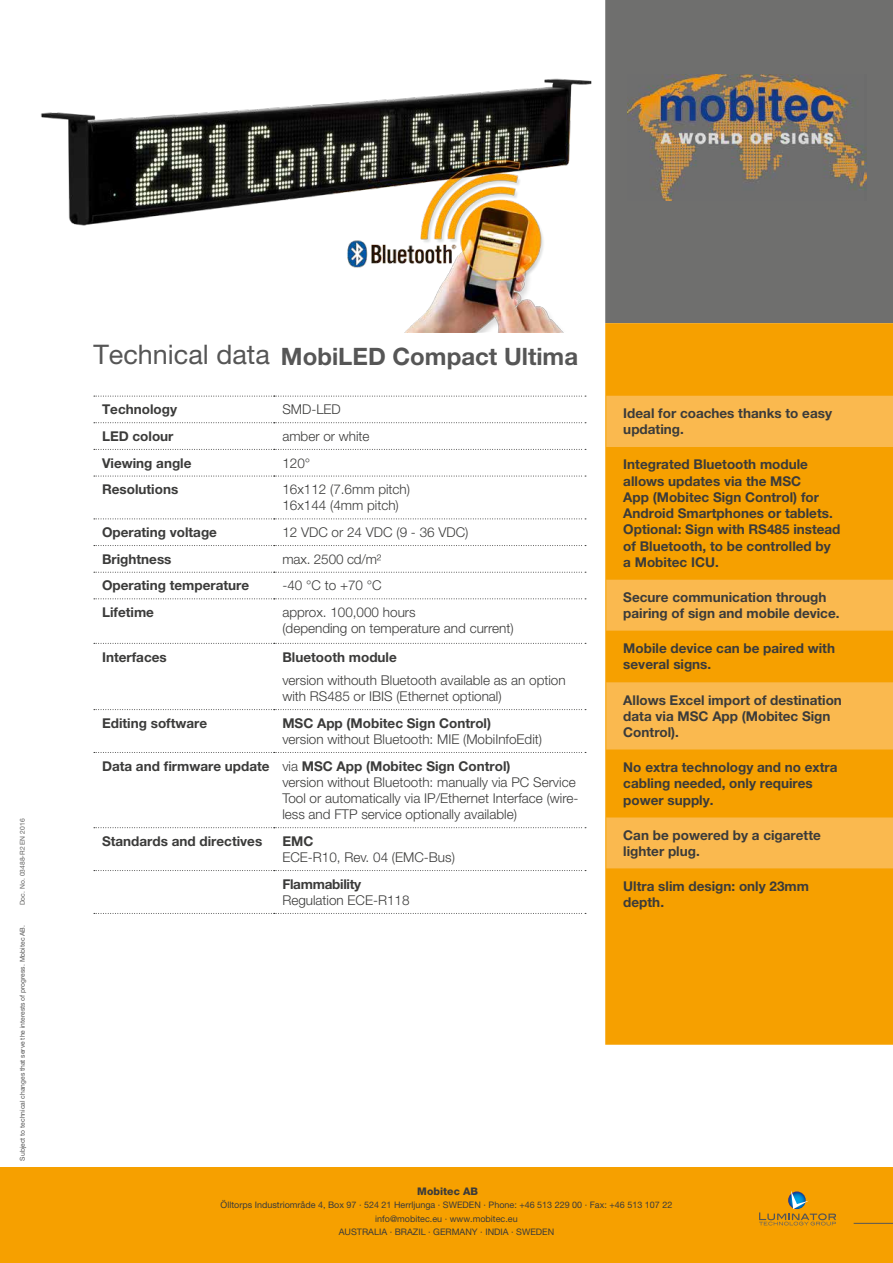
<style>
.page{position:relative;width:893px;height:1263px;background:#fff}
.page>*{position:absolute;margin:0;border:0;box-sizing:border-box;transform-origin:0 0}
.t1{font:27px "Helvetica Neue LT Pro";color:#565656}
.t2{font:700 24px "Helvetica Neue LT Pro";color:#565656}
.t3{font:700 13.5px/16.2px "Helvetica Neue LT Pro";color:#3b3b3a}
.t4{font:300 13.5px/16.2px "Helvetica Neue LT Pro";color:#3b3b3a}
.t5{font:700 13.5px "Helvetica Neue LT Pro";letter-spacing:-.02em;color:#3b3b3a}
.t6{font:800 10.5px "Helvetica Neue LT Pro";color:#3b3b3a}
.t7{font:9px/13.5px "Helvetica Neue LT Pro";color:#3b3b3a;text-align:center}
.t8{font:6.75px "Helvetica Neue LT Pro";color:#565656}
.t9{font:6.75px "Helvetica Neue LT Pro";color:#636362}
.s1{font-weight:300}
</style>
<div class="page">
<img style="left:40px;top:78px;width:552px;height:254px">
<div style="left:605px;top:0;width:288px;height:323px;background:#6f6f6e"></div>
<div style="left:605px;top:323px;width:288px;height:722px;background:#f6a000"></div>
<div style="left:0;top:1168px;width:893px;height:95px;background:#f6a000"></div>
<svg style="left:94px;top:396px;width:492px;height:1px"></svg>
<svg style="left:94px;top:422px;width:492px;height:1px"></svg>
<svg style="left:94px;top:449px;width:492px;height:1px"></svg>
<svg style="left:94px;top:476px;width:492px;height:1px"></svg>
<svg style="left:94px;top:518px;width:492px;height:1px"></svg>
<svg style="left:94px;top:545px;width:492px;height:1px"></svg>
<svg style="left:94px;top:572px;width:492px;height:1px"></svg>
<svg style="left:94px;top:598px;width:492px;height:1px"></svg>
<svg style="left:94px;top:643px;width:492px;height:1px"></svg>
<svg style="left:94px;top:709px;width:492px;height:1px"></svg>
<svg style="left:94px;top:752px;width:492px;height:1px"></svg>
<svg style="left:94px;top:827px;width:492px;height:1px"></svg>
<svg style="left:94px;top:870px;width:492px;height:1px"></svg>
<svg style="left:94px;top:913px;width:492px;height:1px"></svg>
<div style="left:606px;top:396px;width:287px;height:51px;background:#fab94f"></div>
<svg style="left:606px;top:447px;width:287px;height:473px;background:#f7a81c"></svg>
<img style="left:627px;top:75px;width:239px;height:125px">
<svg style="left:759px;top:1191px;width:77px;height:34px"></svg>
<hr style="left:854px;top:1223px;width:39px;height:1px;background:#565656">
<p class="t9" style="left:19px;top:905px;width:88px;rotate:-90deg">Doc. No. 03488-R2 EN 2016</p>
<p class="t8" style="left:19px;top:1160px;width:237px;rotate:-90deg">Subject to technical changes that serve the interests of progress. Mobitec AB.</p>
<h1 class="t1" style="left:93px;top:338px;width:178px">Technical data</h1>
<h2 class="t2" style="left:281px;top:341px;width:299px">MobiLED Compact Ultima</h2>
<p class="t3" style="left:102px;top:401px;width:76px">Technology</p>
<p class="t4" style="left:282px;top:401px;width:60px">SMD-LED</p>
<p class="t3" style="left:102px;top:428px;width:73px">LED colour</p>
<p class="t4" style="left:282px;top:428px;width:89px">amber or white</p>
<p class="t3" style="left:102px;top:454px;width:91px">Viewing angle</p>
<p class="t4" style="left:282px;top:454px;width:29px">120°</p>
<p class="t3" style="left:102px;top:481px;width:78px">Resolutions</p>
<p class="t4" style="left:282px;top:481px;width:129px">16x112 (7.6mm pitch)<br>16x144 (4mm pitch)</p>
<p class="t3" style="left:102px;top:524px;width:116px">Operating voltage</p>
<p class="t4" style="left:282px;top:524px;width:188px">12 VDC or 24 VDC (9 - 36 VDC)</p>
<p class="t3" style="left:102px;top:550px;width:71px">Brightness</p>
<p class="t4" style="left:282px;top:550px;width:101px">max. 2500 cd/m²</p>
<p class="t3" style="left:102px;top:577px;width:149px">Operating temperature</p>
<p class="t4" style="left:282px;top:577px;width:101px">-40 °C to +70 °C</p>
<p class="t3" style="left:102px;top:604px;width:53px">Lifetime</p>
<p class="t4" style="left:282px;top:604px;width:233px">approx. 100,000 hours<br>(depending on temperature and current)</p>
<p class="t3" style="left:102px;top:648px;width:66px">Interfaces</p>
<p class="t3" style="left:282px;top:648px;width:116px">Bluetooth module</p>
<p class="t4" style="left:282px;top:672px;width:285px">version withouth Bluetooth available as an option with RS485 or IBIS (Ethernet optional)</p>
<p class="t3" style="left:102px;top:714px;width:107px">Editing software</p>
<p class="t3" style="left:282px;top:714px;width:210px">MSC App (Mobitec Sign Control)</p>
<p class="t3" style="left:102px;top:725px;width:442px;line-height:26.7px;text-indent:180px"><span class="s1">version without Bluetooth: MIE (MobiInfoEdit)<br></span>Data and firmware update <span class="s1">via</span> MSC App (Mobitec Sign Control)</p>
<p class="t4" style="left:282px;top:774px;width:298px">version without Bluetooth: manually via PC Service<br>Tool or automatically via IP/Ethernet Interface (wire&shy;less and FTP service optionally available)</p>
<p class="t3" style="left:102px;top:833px;width:162px">Standards and directives</p>
<p class="t3" style="left:282px;top:833px;width:32px">EMC</p>
<p class="t4" style="left:282px;top:849px;width:174px">ECE-R10, Rev. 04 (EMC-Bus)</p>
<p class="t5" style="left:282px;top:875px;width:80px">Flammability</p>
<p class="t4" style="left:282px;top:892px;width:129px">Regulation ECE-R118</p>
<p class="t3" style="left:623px;top:405px;width:210px">Ideal for coaches thanks to easy updating.</p>
<p class="t3" style="left:623px;top:456px;width:219px">Integrated Bluetooth module allows updates via the MSC<br>App (Mobitec Sign Control) for<br>Android Smartphones or tablets.<br>Optional: Sign with RS485 instead of Bluetooth, to be controlled by a Mobitec ICU.</p>
<p class="t3" style="left:623px;top:589px;width:218px">Secure communication through pairing of sign and mobile device.</p>
<p class="t3" style="left:623px;top:640px;width:213px">Mobile device can be paired with several signs.</p>
<p class="t3" style="left:623px;top:691px;width:220px">Allows Excel import of destination data via MSC App (Mobitec Sign<br>Control).</p>
<p class="t3" style="left:623px;top:759px;width:216px">No extra technology and no extra cabling needed, only requires power supply.</p>
<p class="t3" style="left:623px;top:826px;width:199px">Can be powered by a cigarette lighter plug.</p>
<p class="t3" style="left:623px;top:878px;width:187px">Ultra slim design: only 23mm</p>
<p class="t3" style="left:623px;top:894px;width:42px">depth.</p>
<p class="t6" style="left:417px;top:1184px;width:62px">Mobitec AB</p>
<p class="t7" style="left:221px;top:1198px;width:453px">Ölltorps Industriområde 4, Box 97 ∙ 524 21 Herrljunga ∙ SWEDEN ∙ Phone: +46 513 229 00 ∙ Fax: +46 513 107 22 info@mobitec.eu ∙ www.mobitec.eu<br>AUSTRALIA ∙ BRAZIL ∙ GERMANY ∙ INDIA ∙ SWEDEN</p>
</div>
